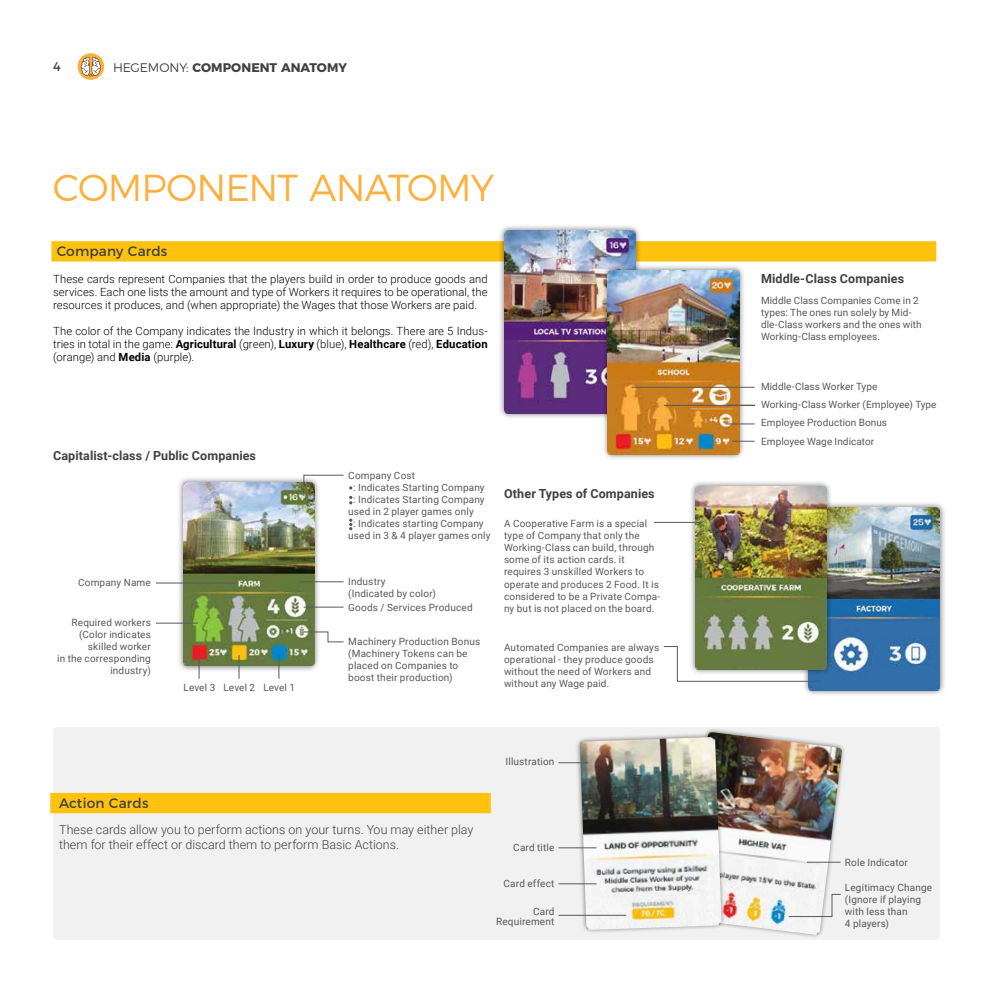
<style>
.page{position:relative;width:993px;height:993px;background:#fff}
.page>*{position:absolute;margin:0;border:0;box-sizing:border-box;transform-origin:0 0}
.t1{font:300 37.5px "Montserrat";letter-spacing:-.025em;color:#fbb040}
.t2{font:13.75px "Montserrat";letter-spacing:.01em;color:#414042}
.t3{font:300 12.5px/15px "Roboto";color:#414042}
.t4{font:700 12.5px "Roboto";letter-spacing:.005em;color:#414042}
.t5{font:700 12.5px "Montserrat";color:#414042}
.t6{font:12.5px "Montserrat";color:#414042}
.t7{font:300 11.25px/13.1px "Roboto";letter-spacing:.005em;color:#000;text-align:justify}
.t8{font:10px/12px "Roboto";letter-spacing:.015em;color:#58595b}
.s1{font-weight:300}
.s2{font-weight:700}
</style>
<div class="page">
<div style="left:78px;top:53px;width:26px;height:27px;background:#fbb040;border-radius:50%"></div>
<svg style="left:80px;top:57px;width:21px;height:20px"></svg>
<div style="left:51px;top:241px;width:885px;height:20px;background:#ffc20e"></div>
<div style="left:53px;top:727px;width:886px;height:212px;background:#f1f1f2;border-radius:4px"></div>
<hr style="left:558px;top:762px;width:30px;height:1px;background:#58595b">
<hr style="left:558px;top:847px;width:38px;height:1px;background:#58595b">
<hr style="left:558px;top:883px;width:38px;height:1px;background:#58595b">
<hr style="left:558px;top:914px;width:68px;height:1px;background:#58595b">
<div style="left:50px;top:792px;width:440px;height:21px;background:#ffc20e"></div>
<div style="left:497px;top:224px;width:144px;height:195px;background:#000;opacity:.5"></div>
<img style="left:504px;top:230px;width:131px;height:183px">
<div style="left:601px;top:264px;width:144px;height:196px;background:#000;opacity:.5"></div>
<img style="left:607px;top:271px;width:131px;height:183px">
<hr style="left:631px;top:387px;width:123px;height:1px;background:#58595b">
<hr style="left:663px;top:405px;width:91px;height:1px;background:#58595b">
<svg style="left:725px;top:423px;width:29px;height:1px"></svg>
<svg style="left:731px;top:441px;width:23px;height:1px"></svg>
<div style="left:801px;top:500px;width:144px;height:196px;background:#000;opacity:.5"></div>
<img style="left:808px;top:507px;width:131px;height:183px">
<div style="left:688px;top:480px;width:144px;height:195px;background:#000;opacity:.5"></div>
<img style="left:695px;top:486px;width:131px;height:183px">
<svg style="left:663px;top:645px;width:157px;height:36px"></svg>
<hr style="left:653px;top:522px;width:49px;height:1px;background:#58595b">
<div style="left:176px;top:476px;width:144px;height:196px;background:#000;opacity:.5"></div>
<img style="left:183px;top:482px;width:131px;height:183px">
<hr style="left:156px;top:582px;width:79px;height:1px;background:#58595b">
<hr style="left:156px;top:622px;width:42px;height:1px;background:#58595b">
<hr style="left:298px;top:581px;width:45px;height:1px;background:#58595b">
<hr style="left:303px;top:606px;width:40px;height:1px;background:#58595b">
<svg style="left:303px;top:631px;width:41px;height:11px"></svg>
<svg style="left:199px;top:654px;width:1px;height:24px"></svg>
<svg style="left:238px;top:654px;width:1px;height:24px"></svg>
<svg style="left:278px;top:654px;width:1px;height:24px"></svg>
<img style="left:574px;top:729px;width:273px;height:211px">
<svg style="left:303px;top:474px;width:49px;height:30px"></svg>
<svg style="left:349px;top:518px;width:3px;height:12px"></svg>
<p class="t6" style="left:53px;top:56px;width:9px">4</p>
<p class="t5" style="left:113px;top:58px;width:235px"><span class="s1">HEGEMONY:</span> COMPONENT ANATOMY</p>
<h1 class="t1" style="left:53px;top:158px;width:443px">COMPONENT ANATOMY</h1>
<h2 class="t2" style="left:57px;top:240px;width:112px">Company Cards</h2>
<p class="t7" style="left:53px;top:271px;width:436px">These cards represent Companies that the players build in order to produce goods and services. Each one lists the amount and type of Workers it requires to be operational, the resources it produces, and (when appropriate) the Wages that those Workers are paid.</p>
<p class="t7" style="left:53px;top:324px;width:436px">The color of the Company indicates the Industry in which it belongs. There are 5 Indus&shy;tries in total in the game: <span class="s2">Agricultural</span> (green), <span class="s2">Luxury</span> (blue), <span class="s2">Healthcare</span> (red), <span class="s2">Education </span>(orange) and <span class="s2">Media</span> (purple).</p>
<p class="t4" style="left:53px;top:446px;width:204px">Capitalist-class / Public Companies</p>
<p class="t8" style="left:348px;top:468px;width:68px">Company Cost</p>
<p class="t8" style="left:353px;top:480px;width:133px">: Indicates Starting Company</p>
<p class="t8" style="left:353px;top:492px;width:133px">: Indicates Starting Company</p>
<p class="t8" style="left:348px;top:504px;width:127px">used in 2 player games only</p>
<p class="t8" style="left:353px;top:516px;width:132px">: Indicates starting Company</p>
<p class="t8" style="left:348px;top:528px;width:144px">used in 3 &amp; 4 player games only</p>
<p class="t8" style="left:78px;top:575px;width:74px">Company Name</p>
<p class="t8" style="left:348px;top:575px;width:89px">Industry<br>(Indicated by color)</p>
<p class="t8" style="left:348px;top:635px;width:133px">Machinery Production Bonus (Machinery Tokens can be placed on Companies to boost their production)</p>
<p class="t8" style="left:348px;top:601px;width:126px">Goods / Services Produced</p>
<p class="t8" style="left:57px;top:615px;width:95px;text-align:right">Required workers (Color indicates skilled worker<br>in the corresponding industry)</p>
<p class="t8" style="left:183px;top:680px;width:113px">Level 3 Level 2 Level 1</p>
<p class="t4" style="left:504px;top:484px;width:152px">Other Types of Companies</p>
<p class="t8" style="left:504px;top:517px;width:158px">A Cooperative Farm is a special type of Company that only the<br>Working-Class can build, through some of its action cards. it requires 3 unskilled Workers to operate and produces 2 Food. It is considered to be a Private Compa&shy;ny but is not placed on the board.</p>
<p class="t8" style="left:504px;top:640px;width:157px">Automated Companies are always operational - they produce goods without the need of Workers and without any Wage paid.</p>
<h2 class="t2" style="left:59px;top:791px;width:91px">Action Cards</h2>
<p class="t3" style="left:59px;top:821px;width:415px">These cards allow you to perform actions on your turns. You may either play them for their effect or discard them to perform Basic Actions.</p>
<p class="t8" style="left:505px;top:754px;width:50px">Illustration</p>
<p class="t8" style="left:513px;top:840px;width:43px">Card title</p>
<p class="t8" style="left:503px;top:877px;width:52px">Card effect</p>
<p class="t8" style="left:496px;top:905px;width:60px;line-height:10px;text-align:right">Card<br>Requirement</p>
<p class="t4" style="left:760px;top:270px;width:144px">Middle-Class Companies</p>
<p class="t8" style="left:760px;top:294px;width:162px">Middle Class Companies Come in 2 types: The ones run solely by Mid&shy;dle-Class workers and the ones with<br>Working-Class employees.</p>
<p class="t8" style="left:760px;top:377px;width:177px;line-height:18.1px">Middle-Class Worker Type<br>Working-Class Worker (Employee) Type<br>Employee Production Bonus<br>Employee Wage Indicator</p>
<p class="t8" style="left:844px;top:855px;width:64px">Role Indicator</p>
<p class="t8" style="left:844px;top:880px;width:89px">Legitimacy Change (Ignore if playing with less than<br>4 players)</p>
</div>
